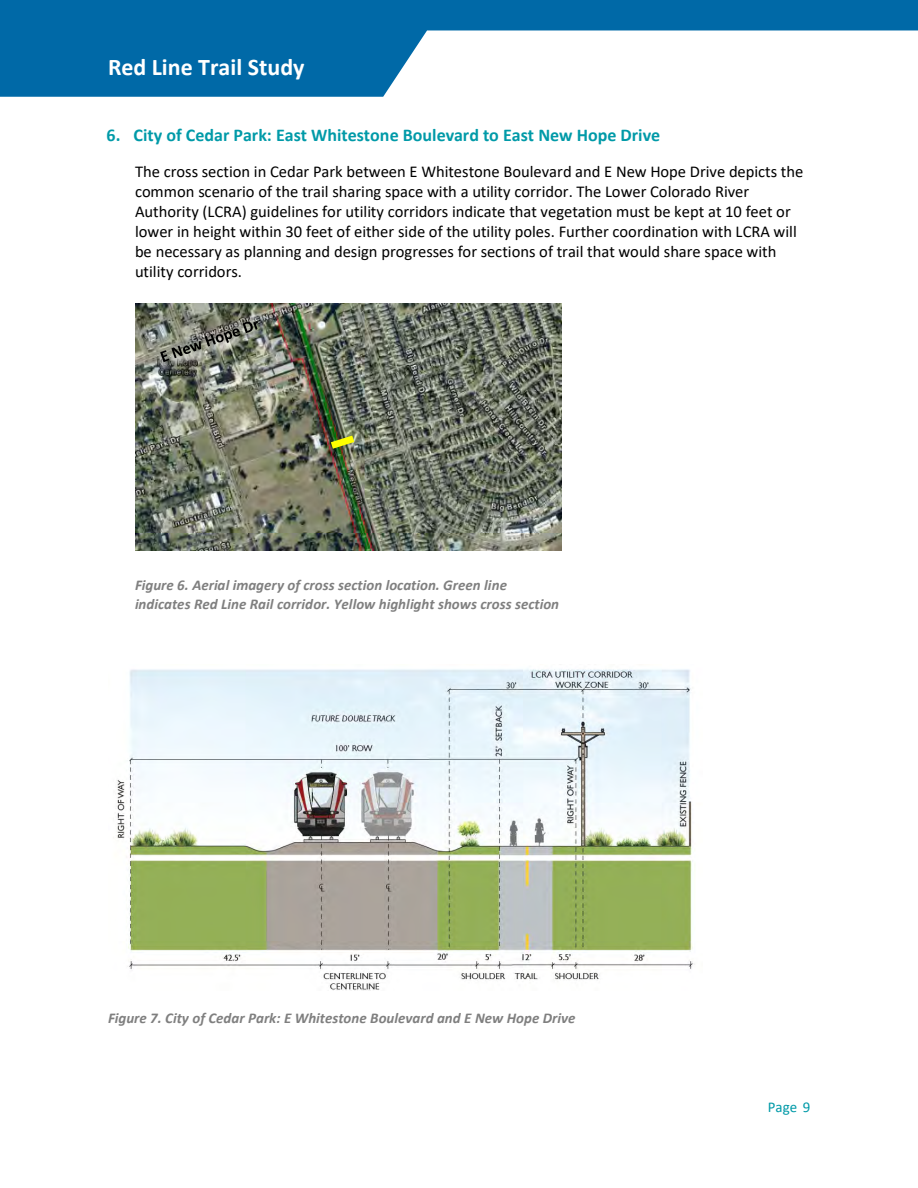
<style>
.page{position:relative;width:918px;height:1188px;background:#fff}
.page>*{position:absolute;margin:0;border:0;box-sizing:border-box;transform-origin:0 0}
.t1{font:700 24px "Calibri";color:#fff}
.t2{font:700 18px "Calibri";color:#009aa8}
.t3{font:16.5px/20.1px "Calibri";color:#000}
.t4{font:italic 700 15px/18.3px "Calibri";color:#7f7f7f}
.t5{font:15px "Calibri";color:#009aa8}
</style>
<div class="page">
<svg style="left:0;top:0;width:918px;height:97px;fill:#0069a7"></svg>
<img style="left:116px;top:668px;width:579px;height:322px">
<img style="left:135px;top:304px;width:426px;height:247px">
<img style="left:138px;top:303px;width:162px;height:88px">
<img style="left:141px;top:303px;width:156px;height:81px">
<img style="left:147px;top:304px;width:143px;height:68px">
<svg style="left:160px;top:321px;width:98px;height:41px;background:#76796d"></svg>
<svg style="left:323px;top:430px;width:39px;height:24px"></svg>
<h1 class="t1" style="left:108px;top:50px;width:198px">Red Line Trail Study</h1>
<p class="t2" style="left:107px;top:123px;width:555px">6. City of Cedar Park: East Whitestone Boulevard to East New Hope Drive</p>
<p class="t3" style="left:135px;top:161px;width:670px">The cross section in Cedar Park between E Whitestone Boulevard and E New Hope Drive depicts the common scenario of the trail sharing space with a utility corridor. The Lower Colorado River Authority (LCRA) guidelines for utility corridors indicate that vegetation must be kept at 10 feet or lower in height within 30 feet of either side of the utility poles. Further coordination with LCRA will be necessary as planning and design progresses for sections of trail that would share space with utility corridors.</p>
<p class="t4" style="left:135px;top:576px;width:426px">Figure 6. Aerial imagery of cross section location. Green line indicates Red Line Rail corridor. Yellow highlight shows cross section</p>
<p class="t4" style="left:108px;top:1008px;width:469px">Figure 7. City of Cedar Park: E Whitestone Boulevard and E New Hope Drive</p>
<p class="t5" style="left:768px;top:1097px;width:44px">Page 9</p>
</div>
